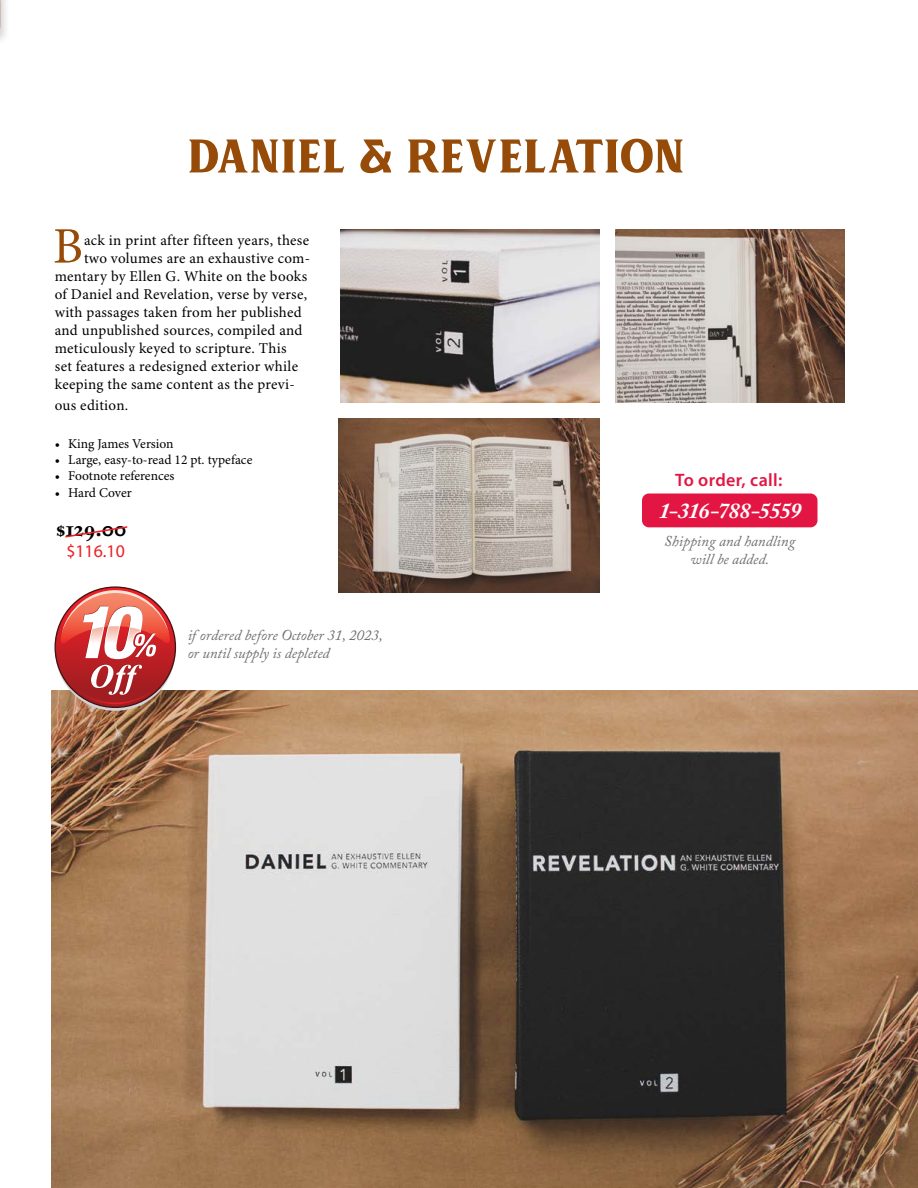
<style>
.page{position:relative;width:918px;height:1188px;background:#fff}
.page>*{position:absolute;margin:0;border:0;box-sizing:border-box;transform-origin:0 0}
.t1{font:66px "Muara";color:#964c08}
.t2{font:51.3px "Minion Pro";color:#964c08}
.t3{font:700 23.1px "Adobe Caslon Pro";color:#000}
.t4{font:italic 700 22.5px "Adobe Caslon Pro";letter-spacing:-.035em;color:#fff}
.t5{font:600 18px "Myriad Pro";letter-spacing:.02em;color:#e31643}
.t6{font:17.85px "Myriad Pro";color:#ed1f24}
.t7{font:15px "Minion Pro";letter-spacing:.015em;color:#000}
.t8{font:italic 15px/18px "Adobe Caslon Pro";color:#6d6e71;text-align:center}
.t9{font:13.5px "Minion Pro";letter-spacing:-.005em;color:#000}
</style>
<div class="page">
<div style="left:0;top:0;width:11px;height:46px;background:#000;opacity:.2"></div>
<img style="left:51px;top:691px;width:867px;height:497px">
<svg style="left:55px;top:587px;width:120px;height:120px"></svg>
<svg style="left:60px;top:590px;width:110px;height:114px"></svg>
<div style="left:642px;top:494px;width:175px;height:33px;background:#e31643;border-radius:7px"></div>
<img style="left:340px;top:230px;width:259px;height:173px">
<img style="left:615px;top:230px;width:229px;height:173px">
<img style="left:338px;top:419px;width:261px;height:174px">
<svg style="left:65px;top:526px;width:63px;height:12px"></svg>
<h1 class="t1" style="left:189px;top:111px;width:499px">Daniel &amp; Revelation</h1>
<h2 class="t2" style="left:53px;top:216px;width:32px">B</h2>
<p class="t7" style="left:84px;top:231px;width:227px">ack in print after fifteen years, these</p>
<p class="t7" style="left:84px;top:249px;width:228px">two volumes are an exhaustive com-</p>
<p class="t7" style="left:55px;top:267px;width:254px">mentary by Ellen G. White on the books</p>
<p class="t7" style="left:55px;top:285px;width:254px">of Daniel and Revelation, verse by verse,</p>
<p class="t7" style="left:55px;top:303px;width:249px">with passages taken from her published</p>
<p class="t7" style="left:55px;top:321px;width:249px">and unpublished sources, compiled and</p>
<p class="t7" style="left:55px;top:339px;width:233px">meticulously keyed to scripture. This</p>
<p class="t7" style="left:55px;top:357px;width:245px">set features a redesigned exterior while</p>
<p class="t7" style="left:55px;top:375px;width:242px">keeping the same content as the previ-</p>
<p class="t7" style="left:55px;top:396px;width:75px">ous edition.</p>
<p class="t9" style="left:55px;top:436px;width:120px">• King James Version</p>
<p class="t9" style="left:55px;top:452px;width:199px">• Large, easy-to-read 12 pt. typeface</p>
<p class="t9" style="left:55px;top:468px;width:121px">• Footnote references</p>
<p class="t9" style="left:55px;top:484px;width:79px">• Hard Cover</p>
<h3 class="t3" style="left:56px;top:515px;width:72px">$129.00</h3>
<p class="t6" style="left:66px;top:540px;width:60px">$116.10</p>
<p class="t8" style="left:188px;top:626px;width:197px;text-align:left">if ordered before October 31, 2023, or until supply is depleted</p>
<p class="t5" style="left:675px;top:470px;width:109px">To order, call:</p>
<h3 class="t4" style="left:659px;top:497px;width:145px">1-316-788-5559</h3>
<p class="t8" style="left:664px;top:532px;width:132px">Shipping and handling will be added.</p>
</div>
